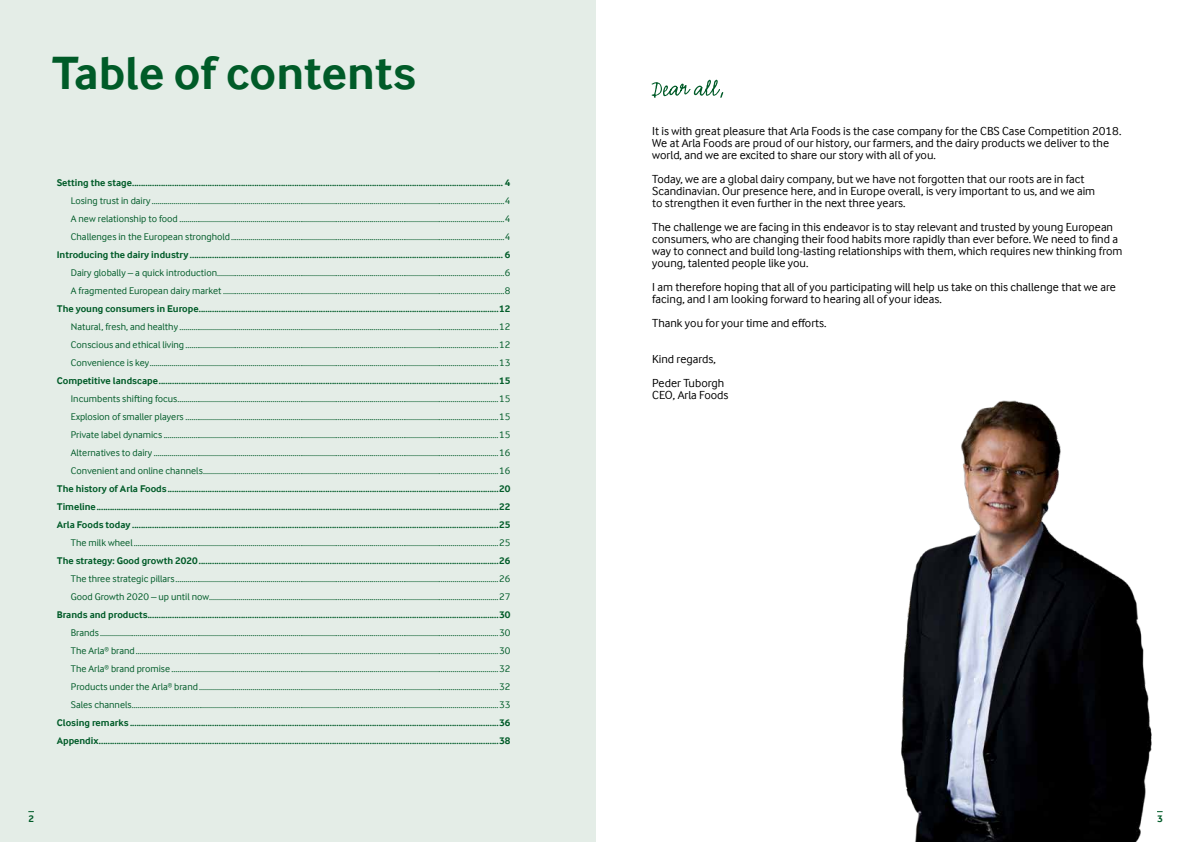
<style>
.page{position:relative;width:1191px;height:842px;background:#fff}
.page>*{position:absolute;margin:0;border:0;box-sizing:border-box;transform-origin:0 0}
.t1{font:700 48px "Arla Inter Face";color:#005b28}
.t2{font:12px/12px "Arla Inter Face";color:#000}
.t3{font:10px/18px "Arla Inter Face";color:#005b28;text-align:justify}
.t4{font:700 10px/18px "Arla Inter Face";color:#005b28;text-align:justify}
</style>
<div class="page">
<div style="left:0;top:0;width:595px;height:842px;background:#e4ede7"></div>
<img style="left:901px;top:400px;width:261px;height:442px">
<svg style="left:651px;top:80px;width:72px;height:18px"></svg>
<h1 class="t1" style="left:51px;top:46px;width:366px">Table of contents</h1>
<p class="t4" style="left:57px;top:174px;width:455px">Setting the stage....................................................................................................................................................................... 4</p>
<p class="t3" style="left:71px;top:192px;width:441px">Losing trust in dairy ..................................................................................................................................................................................4<br>A new relationship to food ....................................................................................................................................................................4<br>Challenges in the European stronghold..........................................................................................................................................4</p>
<p class="t4" style="left:57px;top:246px;width:455px">Introducing the dairy industry ............................................................................................................................................. 6</p>
<p class="t3" style="left:71px;top:264px;width:441px">Dairy globally – a quick introduction.................................................................................................................................................6<br>A fragmented European dairy market ..............................................................................................................................................8</p>
<p class="t4" style="left:57px;top:300px;width:455px">The young consumers in Europe.......................................................................................................................................12</p>
<p class="t3" style="left:71px;top:318px;width:441px">Natural, fresh, and healthy .................................................................................................................................................................12<br>Conscious and ethical living..............................................................................................................................................................12<br>Convenience is key................................................................................................................................................................................13</p>
<p class="t4" style="left:57px;top:372px;width:455px">Competitive landscape.........................................................................................................................................................15</p>
<p class="t3" style="left:71px;top:390px;width:441px">Incumbents shifting focus..................................................................................................................................................................15<br>Explosion of smaller players ..............................................................................................................................................................15<br>Private label dynamics .........................................................................................................................................................................15<br>Alternatives to dairy ..............................................................................................................................................................................16<br>Convenient and online channels.....................................................................................................................................................16</p>
<p class="t4" style="left:57px;top:480px;width:455px">The history of Arla Foods.....................................................................................................................................................20<br>Timeline.....................................................................................................................................................................................22<br>Arla Foods today .....................................................................................................................................................................25</p>
<p class="t3" style="left:71px;top:534px;width:441px">The milk wheel ........................................................................................................................................................................................25</p>
<p class="t4" style="left:57px;top:552px;width:455px">The strategy: Good growth 2020.......................................................................................................................................26</p>
<p class="t3" style="left:71px;top:570px;width:441px">The three strategic pillars...................................................................................................................................................................26<br>Good Growth 2020 – up until now..................................................................................................................................................27</p>
<p class="t4" style="left:57px;top:606px;width:455px">Brands and products..............................................................................................................................................................30</p>
<p class="t3" style="left:71px;top:624px;width:441px">Brands .........................................................................................................................................................................................................30<br>The Arla<sup>®</sup> brand.......................................................................................................................................................................................30<br>The Arla<sup>®</sup> brand promise .....................................................................................................................................................................32<br>Products under the Arla<sup>®</sup> brand .......................................................................................................................................................32<br>Sales channels.........................................................................................................................................................................................33</p>
<p class="t4" style="left:57px;top:714px;width:455px">Closing remarks......................................................................................................................................................................36<br>Appendix....................................................................................................................................................................................38</p>
<p class="t2" style="left:652px;top:125px;width:470px">It is with great pleasure that Arla Foods is the case company for the CBS Case Competition 2018.<br>We at Arla Foods are proud of our history, our farmers, and the dairy products we deliver to the world, and we are excited to share our story with all of you.</p>
<p class="t2" style="left:652px;top:173px;width:444px">Today, we are a global dairy company, but we have not forgotten that our roots are in fact<br>Scandinavian. Our presence here, and in Europe overall, is very important to us, and we aim to strengthen it even further in the next three years.</p>
<p class="t2" style="left:652px;top:221px;width:472px">The challenge we are facing in this endeavor is to stay relevant and trusted by young European consumers, who are changing their food habits more rapidly than ever before. We need to find a way to connect and build long-lasting relationships with them, which requires new thinking from young, talented people like you.</p>
<p class="t2" style="left:652px;top:281px;width:465px">I am therefore hoping that all of you participating will help us take on this challenge that we are facing, and I am looking forward to hearing all of your ideas.</p>
<p class="t2" style="left:652px;top:317px;width:176px">Thank you for your time and efforts.</p>
<p class="t2" style="left:652px;top:347px;width:74px;line-height:24px">Kind regards,<br>Peder Tuborgh</p>
<p class="t2" style="left:652px;top:389px;width:78px">CEO, Arla Foods</p>
<p class="t4" style="left:28px;top:809px;width:7px">2</p>
<p class="t4" style="left:1157px;top:809px;width:7px">3</p>
</div>
